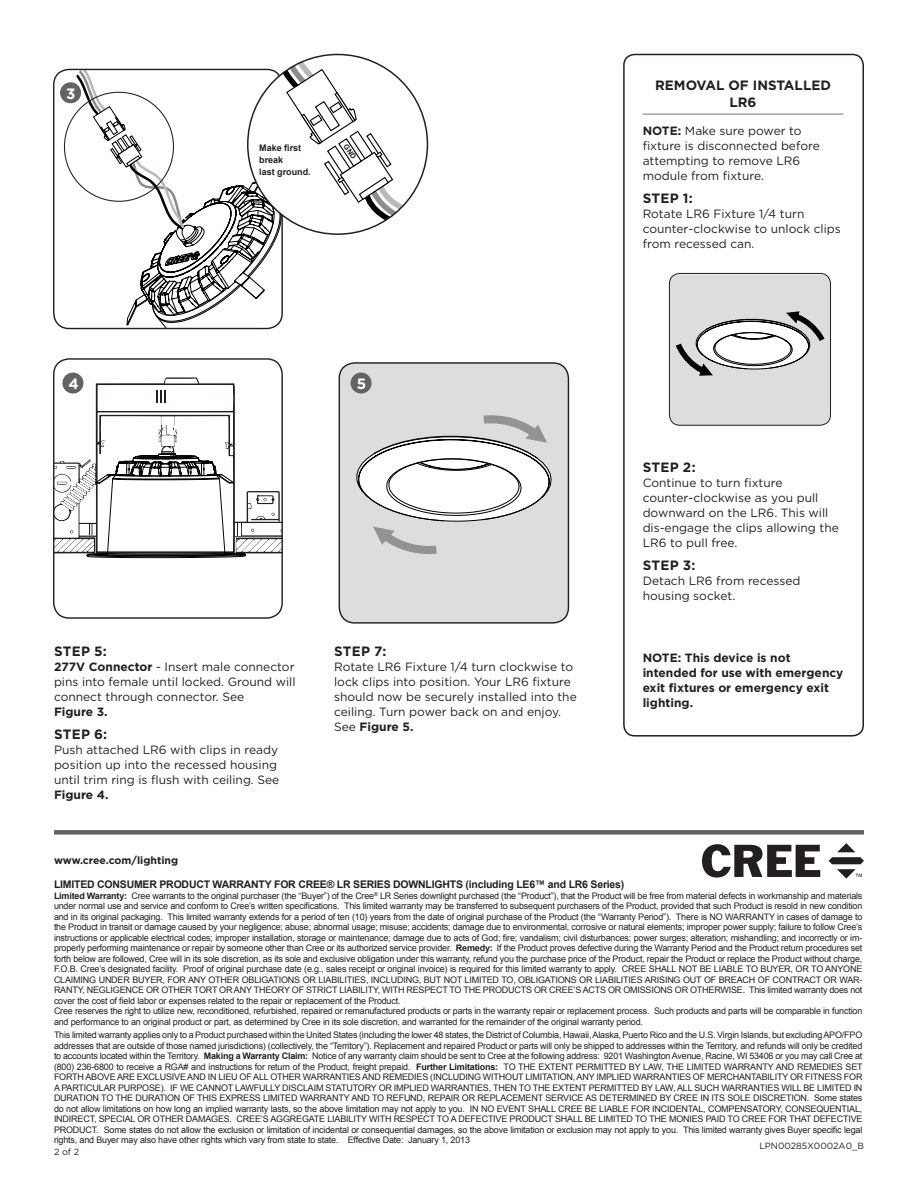
<style>
.page{position:relative;width:918px;height:1188px;background:#fff}
.page>*{position:absolute;margin:0;border:0;box-sizing:border-box;transform-origin:0 0}
.t1{font:700 15px "Gotham";color:#fff}
.Step{font:700 13.5px "Gotham";letter-spacing:.015em;color:#231f20}
.Heading{font:700 13.5px/16.2px "Gotham";color:#231f20;text-align:center}
.Body_Text{font:12px/15px "Gotham";color:#231f20}
.body_text{font:12px/15px "Gotham";color:#231f20}
.body_text-2{font:700 12px/15px "Gotham";color:#231f20}
.Body_Text-2{font:700 12px "Gotham";color:#231f20}
.t2{font:700 10.5px "Arial";letter-spacing:-.02em;color:#231f20}
.t3{font:700 10.5px "Gotham";color:#231f20}
.t4{font:9px/10.5px "Arial";letter-spacing:-.02em;color:#231f20}
.t5{font:700 9px/12px "Arial";color:#231f20}
.t6{font:9px "Gotham";color:#231f20}
.s1{font-weight:700}
</style>
<div class="page">
<div style="left:54px;top:830px;width:810px;height:5px;background:#636366"></div>
<svg style="left:702px;top:844px;width:118px;height:34px"></svg>
<svg style="left:829px;top:843px;width:35px;height:36px"></svg>
<svg style="left:55px;top:377px;width:226px;height:182px"></svg>
<div style="left:53px;top:358px;width:230px;height:261px;border:1px solid #231f20;border-radius:15px"></div>
<div style="left:62px;top:373px;width:21px;height:21px;background:#636366;border-radius:50%"></div>
<div style="left:339px;top:363px;width:229px;height:260px;background:#ddd"></div>
<svg style="left:356px;top:415px;width:196px;height:139px"></svg>
<div style="left:339px;top:362px;width:230px;height:262px;border:1px solid #231f20;border-radius:15px"></div>
<div style="left:351px;top:373px;width:21px;height:21px;background:#636366;border-radius:50%"></div>
<div style="left:623px;top:54px;width:241px;height:683px;border:2px solid #231f20;border-radius:11px"></div>
<hr style="left:643px;top:113px;width:200px;height:2px;background:#a4a5a9">
<svg style="left:669px;top:274px;width:162px;height:150px"></svg>
<div style="left:669px;top:273px;width:162px;height:153px;border:1px solid #231f20;border-radius:11px"></div>
<svg style="left:54px;top:54px;width:373px;height:275px"></svg>
<p class="t1" style="left:66px;top:84px;width:11px">3</p>
<p class="t5" style="left:259px;top:142px;width:44px">Make first break</p>
<p class="t5" style="left:259px;top:166px;width:53px">last ground.</p>
<p class="t1" style="left:69px;top:375px;width:12px">4</p>
<p class="t1" style="left:357px;top:375px;width:11px">5</p>
<p class="Step" style="left:54px;top:643px;width:54px">STEP 5:</p>
<p class="Body_Text" style="left:54px;top:659px;width:243px;text-align:justify"><span class="s1">277V Connector</span> - Insert male connector pins into female until locked. Ground will connect through connector. See</p>
<p class="Body_Text-2" style="left:54px;top:704px;width:55px">Figure 3.</p>
<p class="Step" style="left:54px;top:726px;width:55px">STEP 6:</p>
<p class="Body_Text" style="left:54px;top:742px;width:227px">Push attached LR6 with clips in ready position up into the recessed housing until trim ring is flush with ceiling. See<br><span class="s1">Figure 4.</span></p>
<p class="t3" style="left:54px;top:854px;width:126px">www.cree.com/lighting</p>
<p class="Step" style="left:334px;top:643px;width:54px">STEP 7:</p>
<p class="Body_Text" style="left:334px;top:659px;width:244px">Rotate LR6 Fixture 1/4 turn clockwise to lock clips into position. Your LR6 fixture should now be securely installed into the ceiling. Turn power back on and enjoy.<br>See <span class="s1">Figure 5.</span></p>
<p class="Heading" style="left:655px;top:77px;width:177px">REMOVAL OF INSTALLED<br>LR6</p>
<p class="body_text" style="left:643px;top:123px;width:179px"><span class="s1">NOTE:</span> Make sure power to fixture is disconnected before attempting to remove LR6 module from fixture.</p>
<p class="Step" style="left:643px;top:190px;width:52px">STEP 1:</p>
<p class="Body_Text" style="left:643px;top:206px;width:163px">Rotate LR6 Fixture 1/4 turn</p>
<p class="Body_Text" style="left:643px;top:221px;width:200px">counter-clockwise to unlock clips from recessed can.</p>
<p class="Step" style="left:643px;top:459px;width:55px">STEP 2:</p>
<p class="Body_Text" style="left:643px;top:475px;width:141px">Continue to turn fixture</p>
<p class="Body_Text" style="left:643px;top:490px;width:198px">counter-clockwise as you pull downward on the LR6. This will dis-engage the clips allowing the<br>LR6 to pull free.</p>
<p class="Step" style="left:643px;top:557px;width:54px">STEP 3:</p>
<p class="Body_Text" style="left:643px;top:573px;width:159px">Detach LR6 from recessed housing socket.</p>
<p class="body_text-2" style="left:643px;top:651px;width:202px">NOTE: This device is not intended for use with emergency exit fixtures or emergency exit lighting.</p>
<p class="t2" style="left:54px;top:877px;width:572px">LIMITED CONSUMER PRODUCT WARRANTY FOR CREE® LR SERIES DOWNLIGHTS (including LE6™ and LR6 Series)</p>
<p class="t4" style="left:54px;top:890px;width:810px"><span class="s1">Limited Warranty:</span> Cree warrants to the original purchaser (the “Buyer”) of the Cree<sup>®</sup> LR Series downlight purchased (the “Product”), that the Product will be free from material defects in workmanship and materials under normal use and service and conform to Cree’s written specifications. This limited warranty may be transferred to subsequent purchasers of the Product, provided that such Product is resold in new condition and in its original packaging. This limited warranty extends for a period of ten (10) years from the date of original purchase of the Product (the “Warranty Period”). There is NO WARRANTY in cases of damage to the Product in transit or damage caused by your negligence; abuse; abnormal usage; misuse; accidents; damage due to environmental, corrosive or natural elements; improper power supply; failure to follow Cree’s instructions or applicable electrical codes; improper installation, storage or maintenance; damage due to acts of God; fire; vandalism; civil disturbances; power surges; alteration; mishandling; and incorrectly or im&shy;properly performing maintenance or repair by someone other than Cree or its authorized service provider. <span class="s1">Remedy:</span> If the Product proves defective during the Warranty Period and the Product return procedures set forth below are followed, Cree will in its sole discretion, as its sole and exclusive obligation under this warranty, refund you the purchase price of the Product, repair the Product or replace the Product without charge, F.O.B. Cree’s designated facility. Proof of original purchase date (e.g., sales receipt or original invoice) is required for this limited warranty to apply. CREE SHALL NOT BE LIABLE TO BUYER, OR TO ANYONE CLAIMING UNDER BUYER, FOR ANY OTHER OBLIGATIONS OR LIABILITIES, INCLUDING, BUT NOT LIMITED TO, OBLIGATIONS OR LIABILITIES ARISING OUT OF BREACH OF CONTRACT OR WAR-RANTY, NEGLIGENCE OR OTHER TORT OR ANY THEORY OF STRICT LIABILITY, WITH RESPECT TO THE PRODUCTS OR CREE’S ACTS OR OMISSIONS OR OTHERWISE. This limited warranty does not cover the cost of field labor or expenses related to the repair or replacement of the Product.<br>Cree reserves the right to utilize new, reconditioned, refurbished, repaired or remanufactured products or parts in the warranty repair or replacement process. Such products and parts will be comparable in function and performance to an original product or part, as determined by Cree in its sole discretion, and warranted for the remainder of the original warranty period.</p>
<p class="t4" style="left:54px;top:1030px;width:810px;text-align:justify">This limited warranty applies only to a Product purchased within the United States (including the lower 48 states, the District of Columbia, Hawaii, Alaska, Puerto Rico and the U.S. Virgin Islands, but excluding APO/FPO addresses that are outside of those named jurisdictions) (collectively, the “Territory”). Replacement and repaired Product or parts will only be shipped to addresses within the Territory, and refunds will only be credited to accounts located within the Territory. <span class="s1">Making a Warranty Claim:</span> Notice of any warranty claim should be sent to Cree at the following address: 9201 Washington Avenue, Racine, WI 53406 or you may call Cree at (800) 236-6800 to receive a RGA# and instructions for return of the Product, freight prepaid. <span class="s1">Further Limitations:</span> TO THE EXTENT PERMITTED BY LAW, THE LIMITED WARRANTY AND REMEDIES SET FORTH ABOVE ARE EXCLUSIVE AND IN LIEU OF ALL OTHER WARRANTIES AND REMEDIES (INCLUDING WITHOUT LIMITATION, ANY IMPLIED WARRANTIES OF MERCHANTABILITY OR FITNESS FOR A PARTICULAR PURPOSE). IF WE CANNOT LAWFULLY DISCLAIM STATUTORY OR IMPLIED WARRANTIES, THEN TO THE EXTENT PERMITTED BY LAW, ALL SUCH WARRANTIES WILL BE LIMITED IN DURATION TO THE DURATION OF THIS EXPRESS LIMITED WARRANTY AND TO REFUND, REPAIR OR REPLACEMENT SERVICE AS DETERMINED BY CREE IN ITS SOLE DISCRETION. Some states do not allow limitations on how long an implied warranty lasts, so the above limitation may not apply to you. IN NO EVENT SHALL CREE BE LIABLE FOR INCIDENTAL, COMPENSATORY, CONSEQUENTIAL, INDIRECT, SPECIAL OR OTHER DAMAGES. CREE’S AGGREGATE LIABILITY WITH RESPECT TO A DEFECTIVE PRODUCT SHALL BE LIMITED TO THE MONIES PAID TO CREE FOR THAT DEFECTIVE PRODUCT. Some states do not allow the exclusion or limitation of incidental or consequential damages, so the above limitation or exclusion may not apply to you. This limited warranty gives Buyer specific legal rights, and Buyer may also have other rights which vary from state to state. Effective Date: January 1, 2013</p>
<p class="t6" style="left:759px;top:1140px;width:106px">LPN00285X0002A0_B</p>
<p class="t6" style="left:54px;top:1146px;width:27px">2 of 2</p>
</div>
